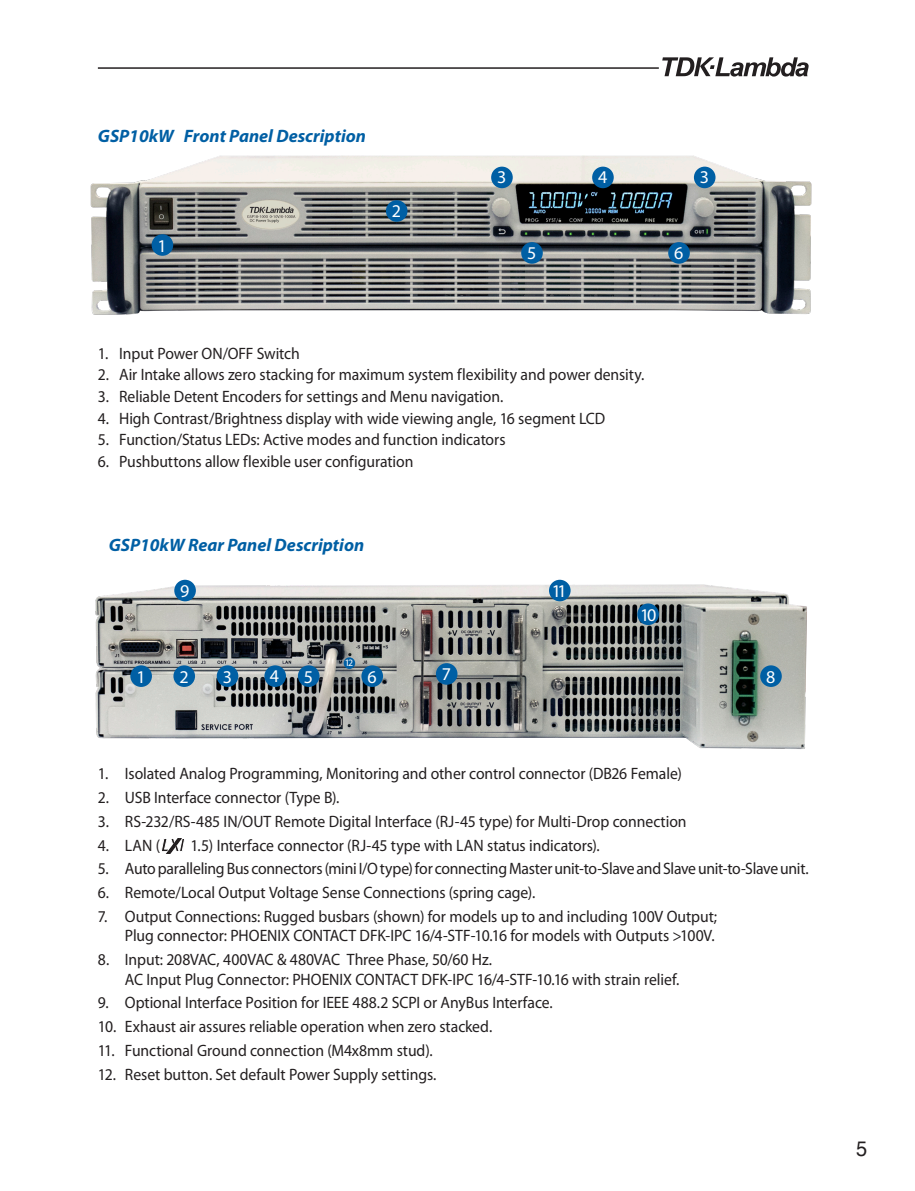
<style>
.page{position:relative;width:915px;height:1191px;background:#fff}
.page>*{position:absolute;margin:0;border:0;box-sizing:border-box;transform-origin:0 0}
.t1{font:21px "Helvetica";color:#231f20;scale:.95 1}
.BLUE_HEADER{font:italic 700 18px "Myriad Pro";color:#005fa4}
.round_number{font:18px "Myriad Pro";color:#fff}
.NUMBERS{font:16.5px/19.5px "Myriad Pro";letter-spacing:-.005em;color:#231f20;text-align:right;scale:.95 1}
.round_number-2{font:9.75px "Myriad Pro";color:#fff}
</style>
<div class="page">
<hr style="left:98px;top:67px;width:560px;height:2px;background:#231f20">
<svg style="left:662px;top:57px;width:146px;height:20px"></svg>
<img style="left:95px;top:583px;width:712px;height:166px">
<img style="left:90px;top:155px;width:722px;height:160px">
<svg style="left:161px;top:838px;width:24px;height:15px"></svg>
<div style="left:151px;top:234px;width:22px;height:22px;background:#005fa4;border-radius:50%"></div>
<div style="left:386px;top:200px;width:21px;height:22px;background:#005fa4;border-radius:50%"></div>
<div style="left:491px;top:167px;width:21px;height:21px;background:#005fa4;border-radius:50%"></div>
<div style="left:592px;top:167px;width:21px;height:21px;background:#005fa4;border-radius:50%"></div>
<div style="left:668px;top:242px;width:21px;height:22px;background:#005fa4;border-radius:50%"></div>
<div style="left:521px;top:242px;width:21px;height:22px;background:#005fa4;border-radius:50%"></div>
<div style="left:130px;top:665px;width:22px;height:22px;background:#005fa4;border-radius:50%"></div>
<div style="left:637px;top:603px;width:21px;height:22px;background:#005fa4;border-radius:50%"></div>
<div style="left:173px;top:665px;width:22px;height:22px;background:#005fa4;border-radius:50%"></div>
<div style="left:217px;top:665px;width:21px;height:22px;background:#005fa4;border-radius:50%"></div>
<div style="left:264px;top:665px;width:22px;height:22px;background:#005fa4;border-radius:50%"></div>
<div style="left:298px;top:665px;width:21px;height:22px;background:#005fa4;border-radius:50%"></div>
<div style="left:361px;top:665px;width:22px;height:22px;background:#005fa4;border-radius:50%"></div>
<div style="left:436px;top:663px;width:21px;height:21px;background:#005fa4;border-radius:50%"></div>
<div style="left:760px;top:665px;width:21px;height:22px;background:#005fa4;border-radius:50%"></div>
<div style="left:174px;top:580px;width:22px;height:21px;background:#005fa4;border-radius:50%"></div>
<div style="left:693px;top:167px;width:22px;height:21px;background:#005fa4;border-radius:50%"></div>
<div style="left:549px;top:580px;width:21px;height:21px;background:#005fa4;border-radius:50%"></div>
<div style="left:343px;top:657px;width:12px;height:12px;background:#005fa4;border-radius:50%"></div>
<p class="BLUE_HEADER" style="left:98px;top:124px;width:269px">GSP10kW Front Panel Description</p>
<p class="round_number" style="left:157px;top:235px;width:11px">1</p>
<p class="round_number" style="left:392px;top:199px;width:11px">2</p>
<p class="round_number" style="left:497px;top:166px;width:11px">3</p>
<p class="round_number" style="left:598px;top:166px;width:11px">4</p>
<p class="round_number" style="left:699px;top:166px;width:11px">3</p>
<p class="round_number" style="left:527px;top:241px;width:11px">5</p>
<p class="round_number" style="left:674px;top:241px;width:11px">6</p>
<p class="NUMBERS" style="left:98px;top:343px;width:214px">1. Input Power ON/OFF Switch</p>
<p class="NUMBERS" style="left:98px;top:365px;width:576px">2. Air Intake allows zero stacking for maximum system flexibility and power density.</p>
<p class="NUMBERS" style="left:98px;top:386px;width:428px">3. Reliable Detent Encoders for settings and Menu navigation.</p>
<p class="NUMBERS" style="left:98px;top:408px;width:535px">4. High Contrast/Brightness display with wide viewing angle, 16 segment LCD</p>
<p class="NUMBERS" style="left:98px;top:430px;width:430px">5. Function/Status LEDs: Active modes and function indicators</p>
<p class="NUMBERS" style="left:98px;top:451px;width:333px">6. Pushbuttons allow flexible user configuration</p>
<p class="BLUE_HEADER" style="left:109px;top:533px;width:257px">GSP10kW Rear Panel Description</p>
<p class="round_number" style="left:180px;top:580px;width:11px">9</p>
<p class="round_number-2" style="left:344px;top:657px;width:10px">12</p>
<p class="round_number" style="left:551px;top:580px;width:17px">11</p>
<p class="round_number" style="left:640px;top:604px;width:18px">10</p>
<p class="round_number" style="left:136px;top:666px;width:11px">1</p>
<p class="round_number" style="left:179px;top:666px;width:11px">2</p>
<p class="round_number" style="left:223px;top:666px;width:11px">3</p>
<p class="round_number" style="left:270px;top:665px;width:11px">4</p>
<p class="round_number" style="left:304px;top:665px;width:11px">5</p>
<p class="round_number" style="left:367px;top:665px;width:11px">6</p>
<p class="round_number" style="left:442px;top:663px;width:11px">7</p>
<p class="round_number" style="left:766px;top:665px;width:11px">8</p>
<p class="NUMBERS" style="left:98px;top:763px;width:616px">1. Isolated Analog Programming, Monitoring and other control connector (DB26 Female)</p>
<p class="NUMBERS" style="left:98px;top:787px;width:256px">2. USB Interface connector (Type B).</p>
<p class="NUMBERS" style="left:98px;top:811px;width:621px">3. RS-232/RS-485 IN/OUT Remote Digital Interface (RJ-45 type) for Multi-Drop connection</p>
<p class="NUMBERS" style="left:98px;top:835px;width:67px">4. LAN (</p>
<p class="NUMBERS" style="left:190px;top:835px;width:432px">1.5) Interface connector (RJ-45 type with LAN status indicators).</p>
<p class="NUMBERS" style="left:98px;top:858px;width:749px">5. Auto paralleling Bus connectors (mini I/O type) for connecting Master unit-to-Slave and Slave unit-to-Slave unit.</p>
<p class="NUMBERS" style="left:98px;top:882px;width:461px">6. Remote/Local Output Voltage Sense Connections (spring cage).</p>
<p class="NUMBERS" style="left:98px;top:906px;width:653px">7. Output Connections: Rugged busbars (shown) for models up to and including 100V Output;<br>Plug connector: PHOENIX CONTACT DFK-IPC 16/4-STF-10.16 for models with Outputs &gt;100V.</p>
<p class="NUMBERS" style="left:125px;top:949px;width:585px;text-align:left;text-indent:-27px">8. Input: 208VAC, 400VAC &amp; 480VAC Three Phase, 50/60 Hz.<br>AC Input Plug Connector: PHOENIX CONTACT DFK-IPC 16/4-STF-10.16 with strain relief.</p>
<p class="NUMBERS" style="left:98px;top:992px;width:480px">9. Optional Interface Position for IEEE 488.2 SCPI or AnyBus Interface.</p>
<p class="NUMBERS" style="left:98px;top:1016px;width:416px">10. Exhaust air assures reliable operation when zero stacked.</p>
<p class="NUMBERS" style="left:98px;top:1040px;width:354px">11. Functional Ground connection (M4x8mm stud).</p>
<p class="NUMBERS" style="left:98px;top:1064px;width:358px">12. Reset button. Set default Power Supply settings.</p>
<p class="t1" style="left:855px;top:1132px;width:13px">5</p>
</div>
